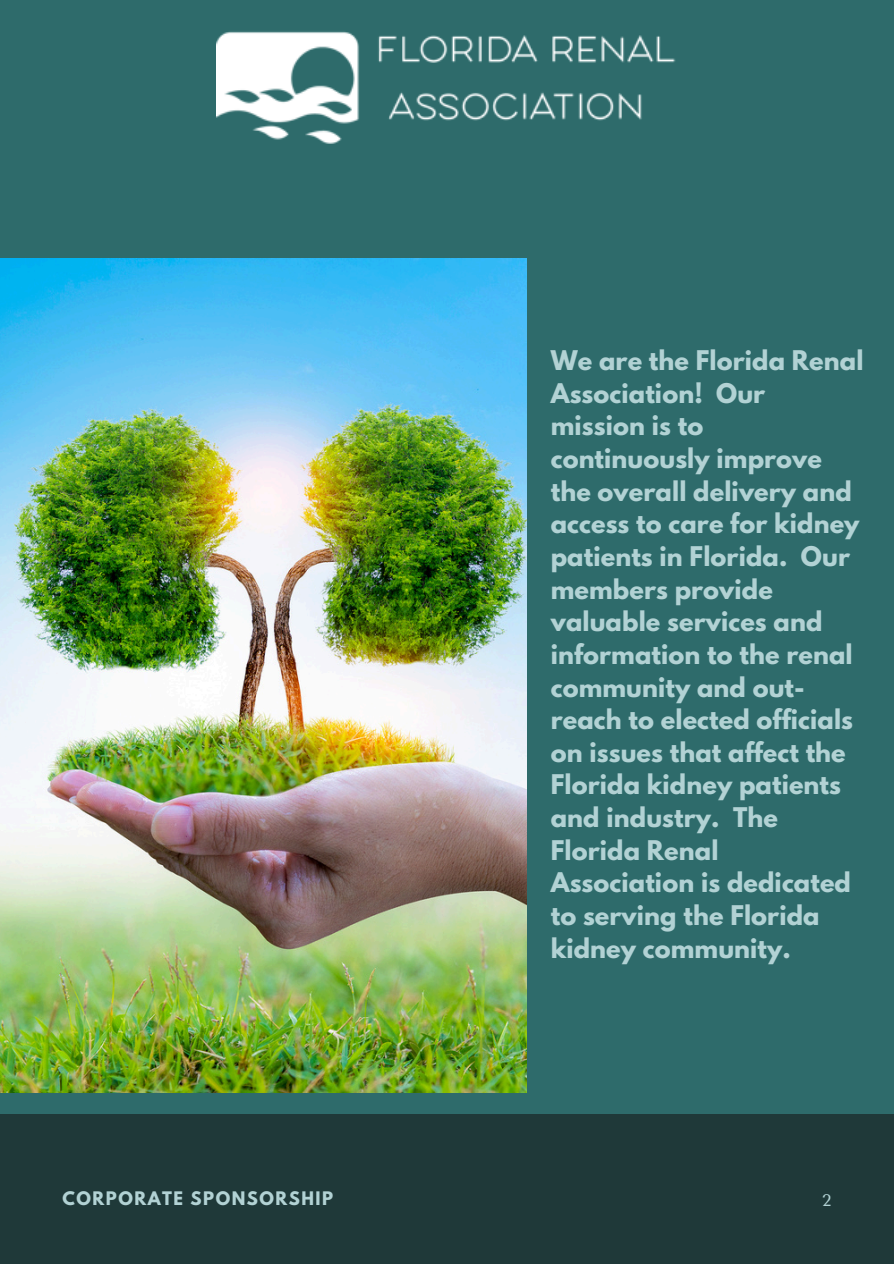
<style>
.page{position:relative;width:894px;height:1264px;background:#fff}
.page>*{position:absolute;margin:0;border:0;box-sizing:border-box;transform-origin:0 0}
.t1{font:700 24px/32.7px "League Spartan";letter-spacing:.005em;color:#b2d2d4}
.t2{font:700 16.5px "League Spartan";letter-spacing:.09em;color:#b2d2d4}
.t3{font:16.5px "Tenor Sans";color:#b2d2d4}
</style>
<div class="page">
<div style="left:0;top:0;width:893px;height:1263px;background:#2e6b6b"></div>
<img style="left:0;top:258px;width:526px;height:834px">
<div style="left:0;top:1113px;width:893px;height:150px;background:#1f3939"></div>
<img style="left:216px;top:31px;width:460px;height:113px">
<p class="t1" style="left:550px;top:347px;width:314px">We are the Florida Renal<br>Association! Our mission is to continuously improve the overall delivery and access to care for kidney patients in Florida. Our members provide valuable services and information to the renal community and out&shy;reach to elected officials on issues that affect the<br>Florida kidney patients and industry. The<br>Florida Renal<br>Association is dedicated to serving the Florida kidney community.</p>
<p class="t2" style="left:63px;top:1189px;width:272px">CORPORATE SPONSORSHIP</p>
<h1 class="t3" style="left:821px;top:1190px;width:10px">2</h1>
</div>
